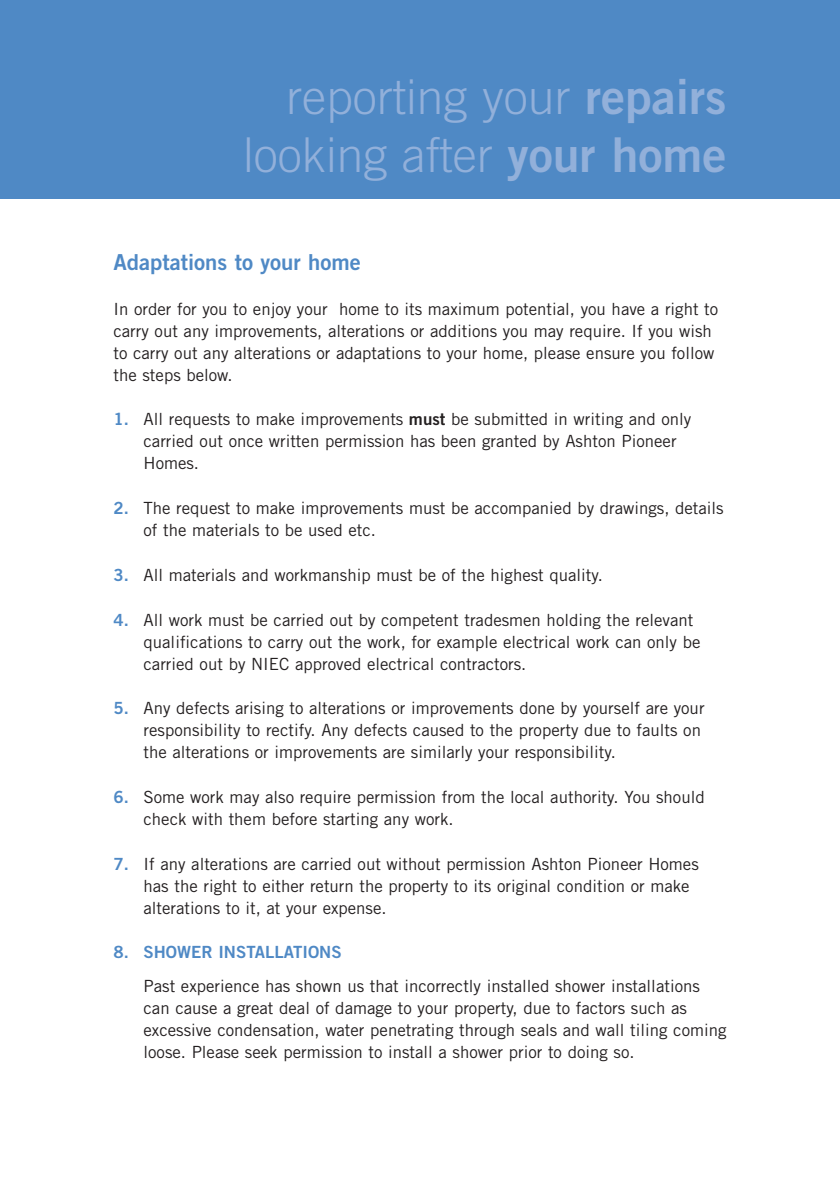
<style>
.page{position:relative;width:840px;height:1191px;background:#fff}
.page>*{position:absolute;margin:0;border:0;box-sizing:border-box;transform-origin:0 0}
.t1{font:300 48px/57.6px "Trade Gothic";color:#92b0da;text-align:right}
.t2{font:22px "Trade Gothic Bold Two";color:#4f89c5}
.t3{font:16.8px/22px "Trade Gothic";color:#231f20}
.t4{font:16.8px "Trade Gothic Bold Two";color:#4f89c5}
.s1{font-family:"Trade Gothic Bold Two";font-weight:400}
.s2{font-family:"Trade Gothic Bold Two";color:#4f89c5}
.s3{font-family:"Trade Gothic Bold Two"}
</style>
<div class="page">
<div style="left:0;top:0;width:839px;height:198px;background:#4f89c5"></div>
<h1 class="t1" style="left:243px;top:72px;width:484px">reporting your <span class="s1">repairs </span>looking after <span class="s1">your home</span></h1>
<h2 class="t2" style="left:113px;top:254px;width:248px">Adaptations to your home</h2>
<p class="t3" style="left:113px;top:299px;width:606px">In order for you to enjoy your home to its maximum potential, you have a right to carry out any improvements, alterations or additions you may require. If you wish to carry out any alterations or adaptations to your home, please ensure you follow the steps below.</p>
<p class="t3" style="left:143px;top:410px;width:549px;text-indent:-30px"><span class="s2">1.</span> All requests to make improvements <span class="s3">must</span> be submitted in writing and only carried out once written permission has been granted by Ashton Pioneer<br>Homes.</p>
<p class="t3" style="left:143px;top:498px;width:581px;text-indent:-30px"><span class="s2">2.</span> The request to make improvements must be accompanied by drawings, details of the materials to be used etc.</p>
<p class="t3" style="left:113px;top:565px;width:490px"><span class="s2">3.</span> All materials and workmanship must be of the highest quality.</p>
<p class="t3" style="left:143px;top:610px;width:558px;text-indent:-30px"><span class="s2">4.</span> All work must be carried out by competent tradesmen holding the relevant qualifications to carry out the work, for example electrical work can only be carried out by NIEC approved electrical contractors.</p>
<p class="t3" style="left:143px;top:698px;width:562px;text-indent:-30px"><span class="s2">5.</span> Any defects arising to alterations or improvements done by yourself are your responsibility to rectify. Any defects caused to the property due to faults on the alterations or improvements are similarly your responsibility.</p>
<p class="t3" style="left:143px;top:787px;width:562px;text-indent:-30px"><span class="s2">6.</span> Some work may also require permission from the local authority. You should check with them before starting any work.</p>
<p class="t3" style="left:143px;top:854px;width:556px;text-indent:-30px"><span class="s2">7.</span> If any alterations are carried out without permission Ashton Pioneer Homes has the right to either return the property to its original condition or make alterations to it, at your expense.</p>
<p class="t4" style="left:113px;top:946px;width:229px">8. SHOWER INSTALLATIONS</p>
<p class="t3" style="left:143px;top:976px;width:584px">Past experience has shown us that incorrectly installed shower installations can cause a great deal of damage to your property, due to factors such as excessive condensation, water penetrating through seals and wall tiling coming loose. Please seek permission to install a shower prior to doing so.</p>
</div>
